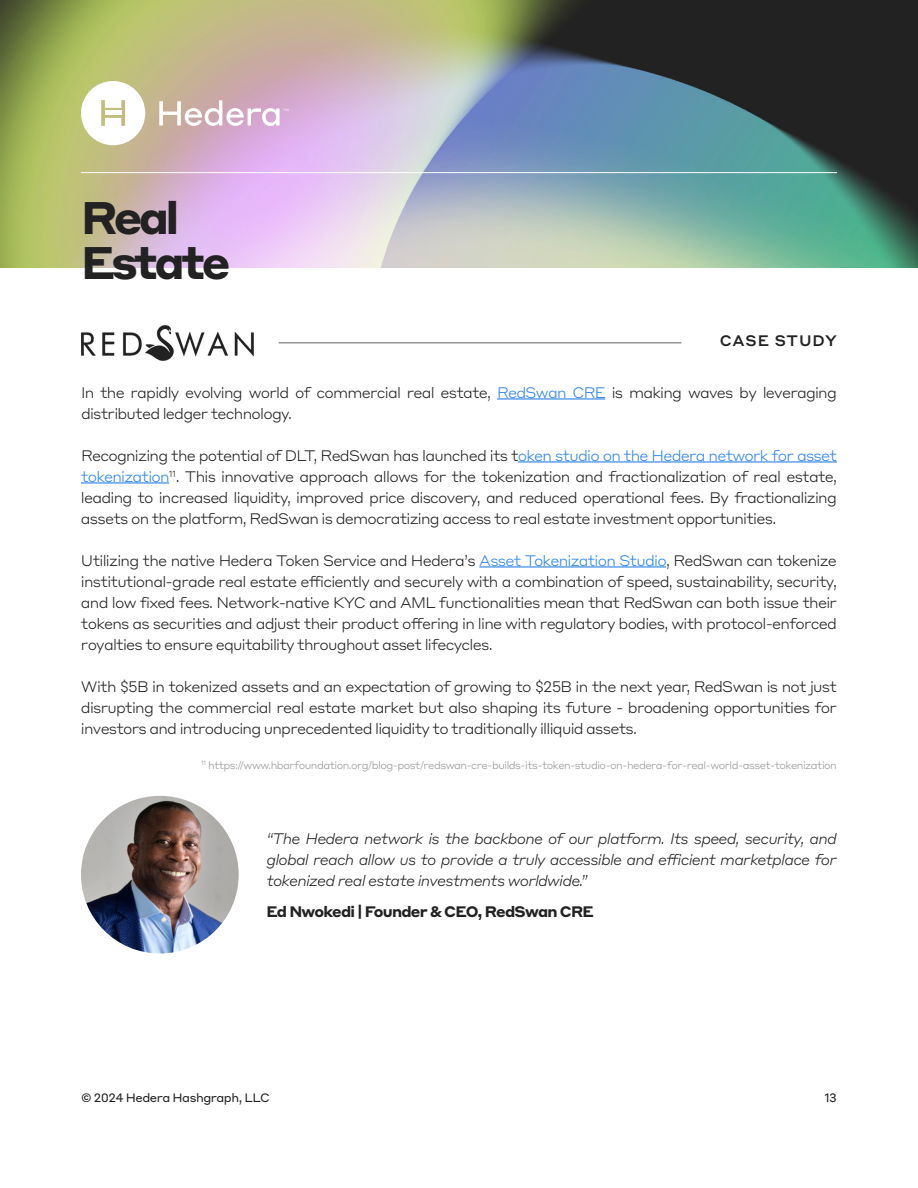
<style>
.page{position:relative;width:918px;height:1188px;background:#fff}
.page>*{position:absolute;margin:0;border:0;box-sizing:border-box;transform-origin:0 0}
.t1{font:700 45px/45px "Styrene A";letter-spacing:-.085em;color:#222}
.t2{font:300 15px/21px "Styrene A";letter-spacing:-.05em;color:#222;text-align:justify}
.t3{font:italic 300 15px/21px "Styrene A";letter-spacing:-.05em;color:#222;text-align:justify}
.t4{font:700 15px "Styrene A";letter-spacing:-.05em;color:#222}
.t5{font:500 15px "Styrene A";letter-spacing:.05em;color:#222}
.t6{font:12px "Styrene A";letter-spacing:-.04em;color:#222}
.t7{font:300 10.5px "Styrene A";letter-spacing:-.05em;color:#969696}
.s1{color:#2d84eb}
</style>
<div class="page">
<img style="left:0;top:0;width:918px;height:268px">
<svg style="left:81px;top:81px;width:64px;height:64px"></svg>
<svg style="left:159px;top:100px;width:129px;height:26px"></svg>
<hr style="left:81px;top:172px;width:756px;height:1px;background:#fff">
<hr style="left:279px;top:342px;width:402px;height:1px;background:#646464">
<hr style="left:497px;top:398px;width:108px;height:2px;background:#2d84eb">
<hr style="left:518px;top:461px;width:319px;height:2px;background:#2d84eb">
<hr style="left:81px;top:482px;width:88px;height:2px;background:#2d84eb">
<hr style="left:479px;top:566px;width:187px;height:2px;background:#2d84eb">
<img style="left:81px;top:796px;width:158px;height:158px;border-radius:79px">
<img style="left:81px;top:326px;width:172px;height:35px">
<h1 class="t1" style="left:81px;top:192px;width:151px">Real<br>Estate</h1>
<p class="t5" style="left:720px;top:328px;width:119px">CASE STUDY</p>
<p class="t2" style="left:81px;top:381px;width:757px">In the rapidly evolving world of commercial real estate, <span class="s1">RedSwan CRE</span> is making waves by leveraging distributed ledger technology.</p>
<p class="t2" style="left:81px;top:444px;width:758px">Recognizing the potential of DLT, RedSwan has launched its t<span class="s1">oken studio on the Hedera network for asset tokenization</span><sup>11</sup>. This innovative approach allows for the tokenization and fractionalization of real estate, leading to increased liquidity, improved price discovery, and reduced operational fees. By fractionalizing assets on the platform, RedSwan is democratizing access to real estate investment opportunities.</p>
<p class="t2" style="left:81px;top:549px;width:758px">Utilizing the native Hedera Token Service and Hedera’s <span class="s1">Asset Tokenization Studio</span>, RedSwan can tokenize institutional-grade real estate efficiently and securely with a combination of speed, sustainability, security, and low fixed fees. Network-native KYC and AML functionalities mean that RedSwan can both issue their tokens as securities and adjust their product offering in line with regulatory bodies, with protocol-enforced royalties to ensure equitability throughout asset lifecycles.</p>
<p class="t2" style="left:81px;top:675px;width:758px">With $5B in tokenized assets and an expectation of growing to $25B in the next year, RedSwan is not just disrupting the commercial real estate market but also shaping its future - broadening opportunities for investors and introducing unprecedented liquidity to traditionally illiquid assets.</p>
<p class="t7" style="left:201px;top:756px;width:637px"><sup>11</sup> https://www.hbarfoundation.org/blog-post/redswan-cre-builds-its-token-studio-on-hedera-for-real-world-asset-tokenization</p>
<p class="t3" style="left:266px;top:827px;width:572px">“The Hedera network is the backbone of our platform. Its speed, security, and global reach allow us to provide a truly accessible and efficient marketplace for tokenized real estate investments worldwide.”</p>
<p class="t4" style="left:266px;top:899px;width:329px">Ed Nwokedi | Founder &amp; CEO, RedSwan CRE</p>
<p class="t6" style="left:81px;top:1088px;width:190px">© 2024 Hedera Hashgraph, LLC</p>
<p class="t6" style="left:824px;top:1088px;width:14px">13</p>
</div>
